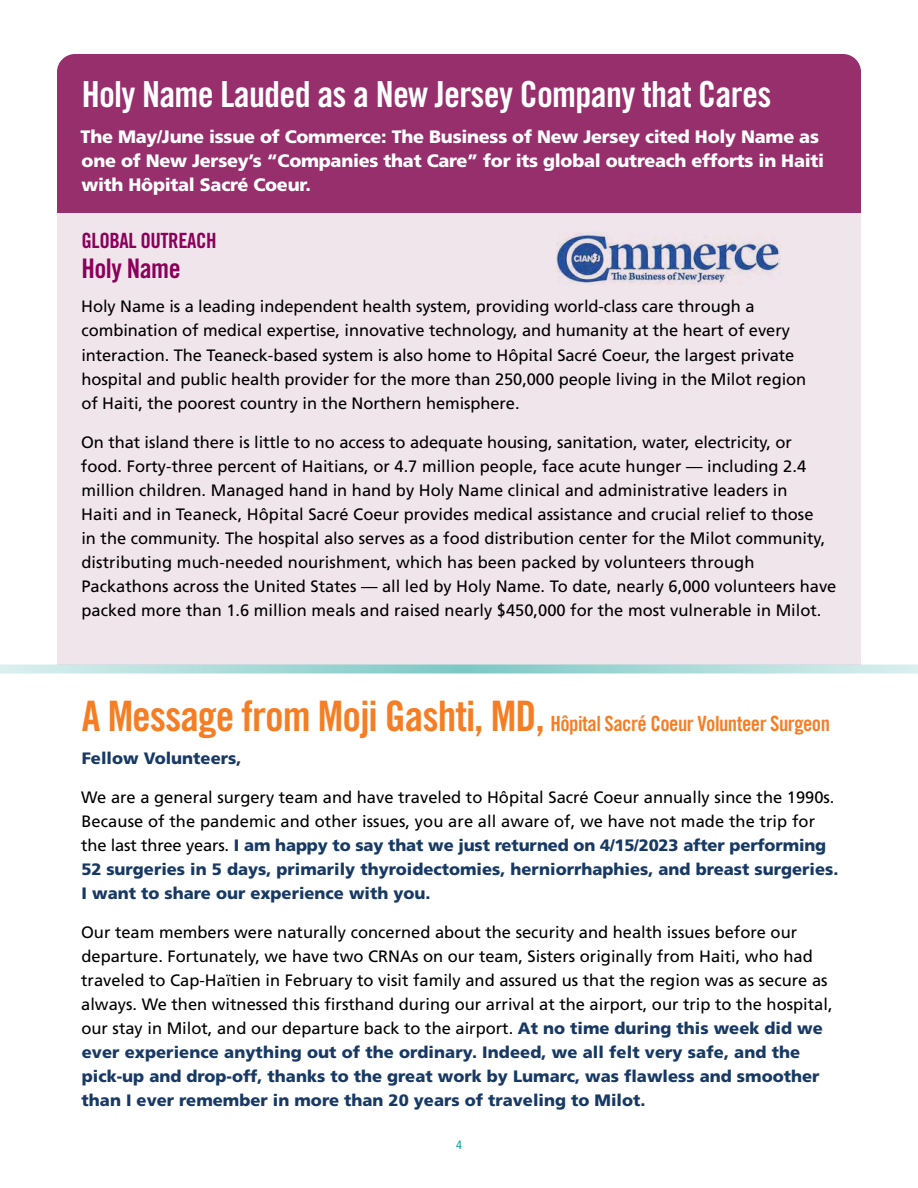
<style>
.page{position:relative;width:918px;height:1188px;background:#fff}
.page>*{position:absolute;margin:0;border:0;box-sizing:border-box;transform-origin:0 0}
.t1{font:36px "Trade Gothic LT Std Bd Cn 20";letter-spacing:-.02em;color:#fff}
.t2{font:27px "Trade Gothic LT Std Bd Cn 20";letter-spacing:-.02em;color:#8b005a}
.t3{font:21px "Trade Gothic LT Std Bd Cn 20";letter-spacing:-.025em;color:#f57e25}
.t4{font:21px "Trade Gothic LT Std Bd Cn 20";letter-spacing:-.02em;color:#8b005a}
.t5{font:900 18px/24px "Frutiger LT Std";letter-spacing:-.015em;color:#fff}
.t6{font:16.5px/24px "Frutiger LT Std";color:#000}
.t7{font:900 16.5px "Frutiger LT Std";color:#173963}
.t8{font:condensed 12px "Frutiger LT Std";color:#00a19c}
.s1{font-size:42px}
.s2{font-weight:900;color:#173963}
</style>
<div class="page">
<div style="left:57px;top:81px;width:804px;height:583px;background:#f1e5ec"></div>
<div style="left:57px;top:54px;width:804px;height:159px;background:#982f6d"></div>
<img style="left:556px;top:232px;width:225px;height:53px">
<svg style="left:0;top:664px;width:918px;height:10px"></svg>
<h1 class="t1" style="left:82px;top:72px;width:691px">Holy Name Lauded as a New Jersey Company that Cares</h1>
<p class="t5" style="left:81px;top:125px;width:745px">The May/June issue of Commerce: The Business of New Jersey cited Holy Name as one of New Jersey’s “Companies that Care” for its global outreach efforts in Haiti with Hôpital Sacré Coeur.</p>
<p class="t4" style="left:82px;top:228px;width:137px">GLOBAL OUTREACH</p>
<h2 class="t2" style="left:82px;top:252px;width:101px">Holy Name</h2>
<p class="t6" style="left:81px;top:295px;width:727px">Holy Name is a leading independent health system, providing world-class care through a combination of medical expertise, innovative technology, and humanity at the heart of every interaction. The Teaneck-based system is also home to Hôpital Sacré Coeur, the largest private hospital and public health provider for the more than 250,000 people living in the Milot region of Haiti, the poorest country in the Northern hemisphere.</p>
<p class="t6" style="left:81px;top:430px;width:757px">On that island there is little to no access to adequate housing, sanitation, water, electricity, or food. Forty-three percent of Haitians, or 4.7 million people, face acute hunger — including 2.4 million children. Managed hand in hand by Holy Name clinical and administrative leaders in<br>Haiti and in Teaneck, Hôpital Sacré Coeur provides medical assistance and crucial relief to those<br>in the community. The hospital also serves as a food distribution center for the Milot community, distributing much-needed nourishment, which has been packed by volunteers through Packathons across the United States — all led by Holy Name. To date, nearly 6,000 volunteers have packed more than 1.6 million meals and raised nearly $450,000 for the most vulnerable in Milot.</p>
<p class="t3" style="left:82px;top:711px;width:750px"><span class="s1">A Message from Moji Gashti, MD,</span> Hôpital Sacré Coeur Volunteer Surgeon</p>
<p class="t7" style="left:82px;top:748px;width:161px">Fellow Volunteers,</p>
<p class="t6" style="left:81px;top:785px;width:759px">We are a general surgery team and have traveled to Hôpital Sacré Coeur annually since the 1990s.<br>Because of the pandemic and other issues, you are all aware of, we have not made the trip for the last three years. <span class="s2">I am happy to say that we just returned on 4/15/2023 after performing 52 surgeries in 5 days, primarily thyroidectomies, herniorrhaphies, and breast surgeries.<br>I want to share our experience with you.</span></p>
<p class="t6" style="left:81px;top:920px;width:753px">Our team members were naturally concerned about the security and health issues before our departure. Fortunately, we have two CRNAs on our team, Sisters originally from Haiti, who had traveled to Cap-Haïtien in February to visit family and assured us that the region was as secure as always. We then witnessed this firsthand during our arrival at the airport, our trip to the hospital, our stay in Milot, and our departure back to the airport. <span class="s2">At no time during this week did we ever experience anything out of the ordinary. Indeed, we all felt very safe, and the pick-up and drop-off, thanks to the great work by Lumarc, was flawless and smoother than I ever remember in more than 20 years of traveling to Milot.</span></p>
<p class="t8" style="left:456px;top:1138px;width:7px">4</p>
</div>
